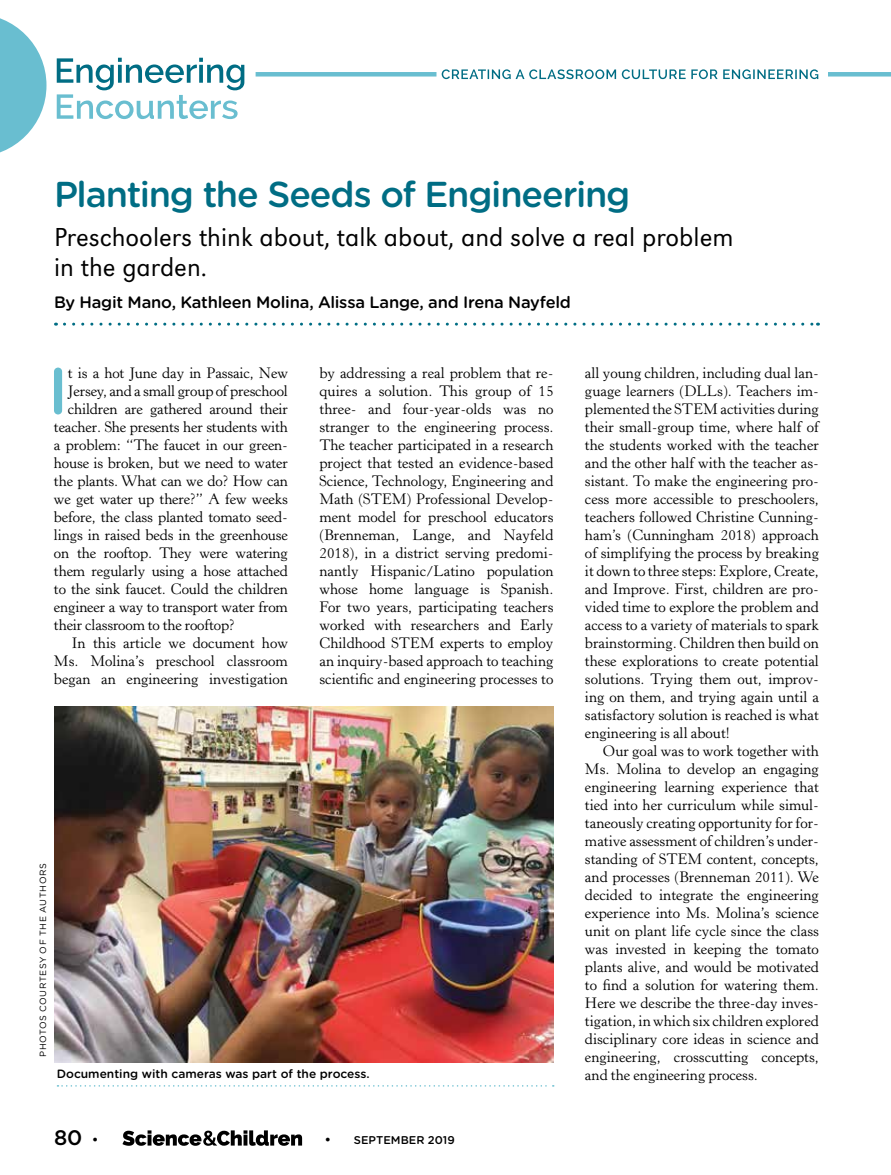
<style>
.page{position:relative;width:891px;height:1175px;background:#fff}
.page>*{position:absolute;margin:0;border:0;box-sizing:border-box;transform-origin:0 0}
.t1{font:500 66px "Gotham Rounded";color:#69bed0}
.t2{font:500 36px "Gotham Rounded";letter-spacing:-.035em;color:#006d84}
.t3{font:300 27px/30px "URW Grotesk TOT";color:#000}
.t4{font:500 21px "Gotham Rounded";color:#000}
.t5{font:500 16.5px "Gotham Rounded";letter-spacing:-.015em;color:#000}
.t6{font:15px/18px "Horley Old Style MT Std";letter-spacing:-.01em;color:#000;text-align:justify}
.t7{font:500 12px "Gotham Rounded";color:#000}
.t8{font:500 11.25px "Gotham Rounded";color:#000}
.t9{font:9px "Gotham Rounded";letter-spacing:.06em;color:#000}
.s1{font-family:"Horley Old Style MT Std";font-weight:700;font-size:13.5px}
</style>
<div class="page">
<img style="left:54px;top:706px;width:500px;height:356px">
<svg style="left:0;top:18px;width:46px;height:135px"></svg>
<hr style="left:828px;top:72px;width:63px;height:4px;background:#69bed0">
<hr style="left:256px;top:72px;width:180px;height:4px;background:#69bed0">
<svg style="left:442px;top:69px;width:376px;height:10px"></svg>
<svg style="left:57px;top:58px;width:187px;height:61px"></svg>
<svg style="left:64px;top:322px;width:755px;height:3px"></svg>
<svg style="left:57px;top:1085px;width:497px;height:1px"></svg>
<svg style="left:122px;top:1130px;width:180px;height:15px"></svg>
<h2 class="t2" style="left:54px;top:169px;width:578px">Planting the Seeds of Engineering</h2>
<h3 class="t3" style="left:54px;top:222px;width:681px">Preschoolers think about, talk about, and solve a real problem in the garden.</h3>
<p class="t5" style="left:54px;top:290px;width:518px">By Hagit Mano, Kathleen Molina, Alissa Lange, and Irena Nayfeld</p>
<h1 class="t1" style="left:48px;top:344px;width:22px">I</h1>
<p class="t6" style="left:68px;top:364px;width:222px">t is a hot June day in Passaic, New</p>
<p class="t6" style="left:68px;top:382px;width:222px">Jersey, and a small group of preschool</p>
<p class="t6" style="left:68px;top:400px;width:222px">children are gathered around their</p>
<p class="t6" style="left:54px;top:418px;width:236px">teacher. She presents her students with</p>
<p class="t6" style="left:54px;top:436px;width:236px">a problem: “The faucet in our green-</p>
<p class="t6" style="left:54px;top:454px;width:235px">house is broken, but we need to water</p>
<p class="t6" style="left:54px;top:472px;width:235px">the plants. What can we do? How can</p>
<p class="t6" style="left:54px;top:490px;width:236px">we get water up there?” A few weeks</p>
<p class="t6" style="left:54px;top:508px;width:236px">before, the class planted tomato seed-</p>
<p class="t6" style="left:54px;top:526px;width:235px">lings in raised beds in the greenhouse</p>
<p class="t6" style="left:54px;top:544px;width:236px">on the rooftop. They were watering</p>
<p class="t6" style="left:54px;top:562px;width:236px">them regularly using a hose attached</p>
<p class="t6" style="left:54px;top:580px;width:236px">to the sink faucet. Could the children</p>
<p class="t6" style="left:54px;top:598px;width:236px">engineer a way to transport water from</p>
<p class="t6" style="left:54px;top:616px;width:182px">their classroom to the rooftop?</p>
<p class="t6" style="left:72px;top:634px;width:218px">In this article we document how</p>
<p class="t6" style="left:54px;top:652px;width:235px">Ms. Molina’s preschool classroom</p>
<p class="t6" style="left:54px;top:670px;width:235px">began an engineering investigation</p>
<p class="t6" style="left:320px;top:364px;width:236px">by addressing a real problem that re&shy;quires a solution. This group of 15 three- and four-year-olds was no stranger to the engineering process.<br>The teacher participated in a research project that tested an evidence-based Science, Technology, Engineering and Math (STEM) Professional Develop&shy;ment model for preschool educators (Brenneman, Lange, and Nayfeld 2018), in a district serving predomi&shy;nantly Hispanic/Latino population whose home language is Spanish.<br>For two years, participating teachers worked with researchers and Early Childhood STEM experts to employ an inquiry-based approach to teaching scientific and engineering processes to</p>
<p class="t9" style="left:37px;top:1057px;width:195px;rotate:-90deg">PHOTOS COURTESY OF THE AUTHORS</p>
<p class="t7" style="left:57px;top:1064px;width:314px">Documenting with cameras was part of the process.</p>
<h3 class="t4" style="left:54px;top:1122px;width:45px">80 <span class="s1">•</span></h3>
<p class="t8" style="left:326px;top:1131px;width:131px"><span class="s1">•</span> SEPTEMBER 2019</p>
<p class="t6" style="left:585px;top:364px;width:236px">all young children, including dual lan&shy;guage learners (DLLs). Teachers im&shy;plemented the STEM activities during their small-group time, where half of the students worked with the teacher and the other half with the teacher as&shy;sistant. To make the engineering pro&shy;cess more accessible to preschoolers, teachers followed Christine Cunning&shy;ham’s (Cunningham 2018) approach of simplifying the process by breaking it down to three steps: Explore, Create, and Improve. First, children are pro&shy;vided time to explore the problem and access to a variety of materials to spark brainstorming. Children then build on these explorations to create potential solutions. Trying them out, improv&shy;ing on them, and trying again until a satisfactory solution is reached is what engineering is all about!</p>
<p class="t6" style="left:585px;top:742px;width:236px;text-indent:18px">Our goal was to work together with Ms. Molina to develop an engaging engineering learning experience that tied into her curriculum while simul&shy;taneously creating opportunity for for&shy;mative assessment of children’s under&shy;standing of STEM content, concepts, and processes (Brenneman 2011). We decided to integrate the engineering experience into Ms. Molina’s science unit on plant life cycle since the class was invested in keeping the tomato plants alive, and would be motivated to find a solution for watering them.<br>Here we describe the three-day inves&shy;tigation, in which six children explored disciplinary core ideas in science and engineering, crosscutting concepts, and the engineering process.</p>
</div>
